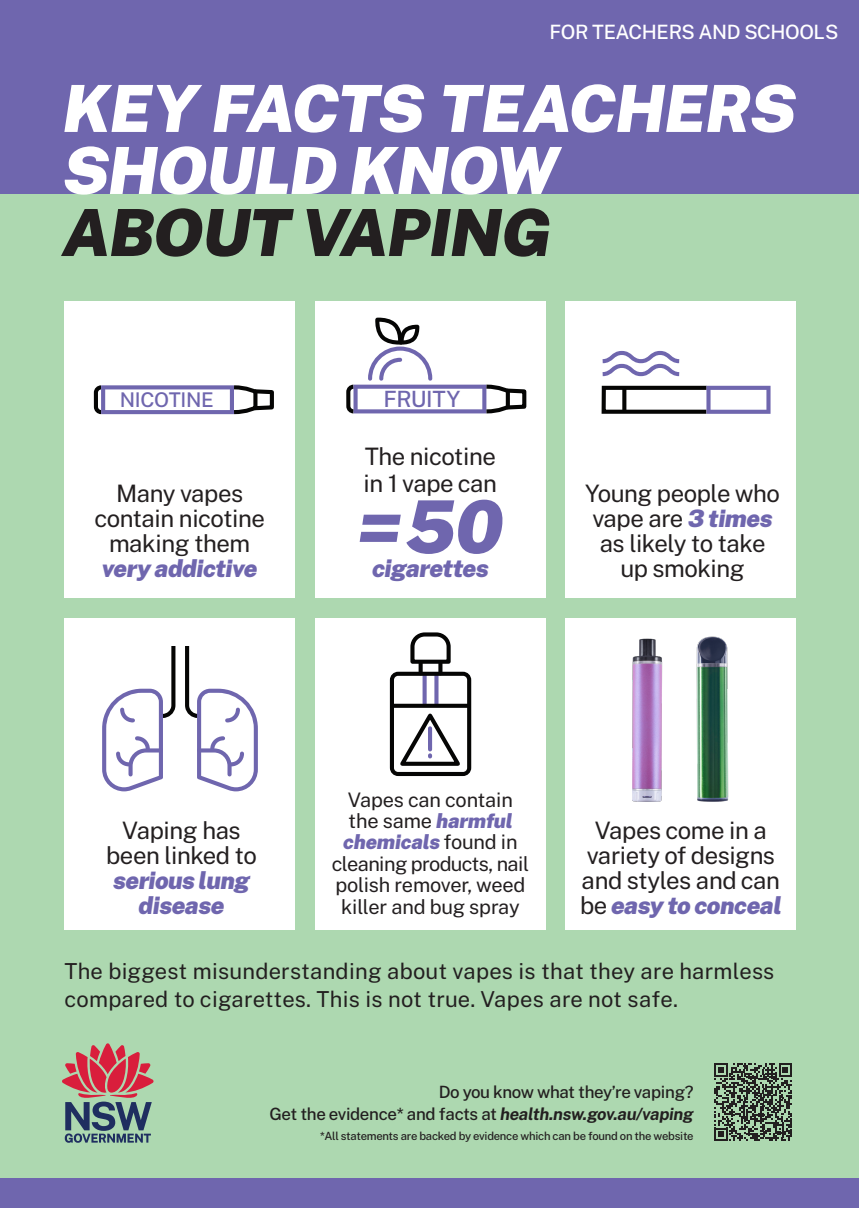
<style>
.page{position:relative;width:859px;height:1208px;background:#add8b0}
.page>*{position:absolute;margin:0;border:0;box-sizing:border-box;transform-origin:0 0}
.t1{font:italic 900 73px "Public Sans";color:#6f66ae}
.t2{font:italic 900 65px/62px "Public Sans";letter-spacing:-.02em;color:#fff}
.t3{font:italic 900 65px "Public Sans";letter-spacing:-.02em;color:#231f20}
.t4{font:italic 900 24.3px "Public Sans";letter-spacing:-.02em;color:#6f66ae}
.t5{font:24px/25px "Public Sans";letter-spacing:-.02em;color:#231f20;text-align:center}
.t6{font:italic 900 24px/25px "Public Sans";letter-spacing:-.02em;color:#6f66ae;text-align:center}
.t7{font:500 22.4px "Public Sans";letter-spacing:-.02em;color:#6f66ae}
.t8{font:22px/28px "Public Sans";letter-spacing:.01em;color:#231f20}
.t9{font:500 20.3px "Public Sans";letter-spacing:-.02em;color:#6f66ae}
.t10{font:20px/21.5px "Public Sans";letter-spacing:-.015em;color:#231f20;text-align:center}
.t11{font:500 19.7px "Public Sans";letter-spacing:-.02em;color:#fff}
.t12{font:500 16.9px/22.3px "Public Sans";letter-spacing:-.02em;color:#231f20;text-align:right}
.t13{font:500 11.3px "Public Sans";letter-spacing:-.02em;color:#231f20}
.s1{font-weight:900;font-style:italic;color:#6f66ae}
.s2{font-weight:700;font-style:italic}
</style>
<div class="page">
<svg style="left:62px;top:1043px;width:92px;height:99px"></svg>
<div style="left:0;top:1178px;width:859px;height:30px;background:#6f66ae"></div>
<svg style="left:714px;top:1063px;width:78px;height:78px"></svg>
<div style="left:0;top:0;width:859px;height:194px;background:#6f66ae"></div>
<div style="left:65px;top:301px;width:230px;height:296px;background:#fff"></div>
<div style="left:315px;top:301px;width:230px;height:296px;background:#fff"></div>
<div style="left:566px;top:301px;width:230px;height:296px;background:#fff"></div>
<div style="left:65px;top:619px;width:230px;height:311px;background:#fff"></div>
<div style="left:315px;top:619px;width:230px;height:311px;background:#fff"></div>
<svg style="left:102px;top:646px;width:74px;height:145px"></svg>
<svg style="left:185px;top:646px;width:73px;height:145px"></svg>
<svg style="left:390px;top:632px;width:81px;height:144px"></svg>
<div style="left:566px;top:619px;width:230px;height:311px;background:#fff"></div>
<img style="left:632px;top:638px;width:31px;height:164px">
<img style="left:696px;top:636px;width:33px;height:166px">
<svg style="left:346px;top:318px;width:181px;height:96px"></svg>
<svg style="left:93px;top:385px;width:181px;height:30px"></svg>
<div style="left:602px;top:386px;width:107px;height:28px;border:4px solid #050504"></div>
<svg style="left:622px;top:389px;width:4px;height:22px"></svg>
<svg style="left:602px;top:350px;width:78px;height:27px"></svg>
<svg style="left:706px;top:386px;width:64px;height:28px"></svg>
<p class="t11" style="left:549px;top:21px;width:290px">FOR TEACHERS AND SCHOOLS</p>
<h2 class="t2" style="left:62px;top:77px;width:735px">KEY FACTS TEACHERS<br>SHOULD KNOW</h2>
<h2 class="t3" style="left:62px;top:194px;width:491px">ABOUT VAPING</h2>
<p class="t9" style="left:120px;top:388px;width:95px">NICOTINE</p>
<p class="t7" style="left:384px;top:386px;width:78px">FRUITY</p>
<p class="t5" style="left:94px;top:481px;width:172px">Many vapes contain nicotine making them</p>
<p class="t6" style="left:102px;top:556px;width:157px">very addictive</p>
<p class="t5" style="left:364px;top:443px;width:135px;line-height:26.9px;text-align:left">The nicotine in 1 vape can</p>
<h1 class="t1" style="left:357px;top:484px;width:149px">=50</h1>
<p class="t4" style="left:372px;top:554px;width:118px">cigarettes</p>
<p class="t5" style="left:585px;top:481px;width:196px">Young people who vape are <span class="s1">3 times </span>as likely to take up smoking</p>
<p class="t5" style="left:106px;top:817px;width:152px">Vaping has been linked to</p>
<p class="t6" style="left:113px;top:867px;width:138px">serious lung disease</p>
<p class="t10" style="left:332px;top:788px;width:199px">Vapes can contain the same <span class="s1">harmful chemicals</span> found in cleaning products, nail polish remover, weed killer and bug spray</p>
<p class="t5" style="left:580px;top:817px;width:203px">Vapes come in a variety of designs and styles and can be <span class="s1">easy to conceal</span></p>
<p class="t8" style="left:64px;top:957px;width:711px">The biggest misunderstanding about vapes is that they are harmless compared to cigarettes. This is not true. Vapes are not safe.</p>
<p class="t12" style="left:269px;top:1080px;width:426px">Do you know what they’re vaping?<br>Get the evidence* and facts at <span class="s2">health.nsw.gov.au/vaping</span></p>
<p class="t13" style="left:320px;top:1128px;width:375px">*All statements are backed by evidence which can be found on the website</p>
</div>
